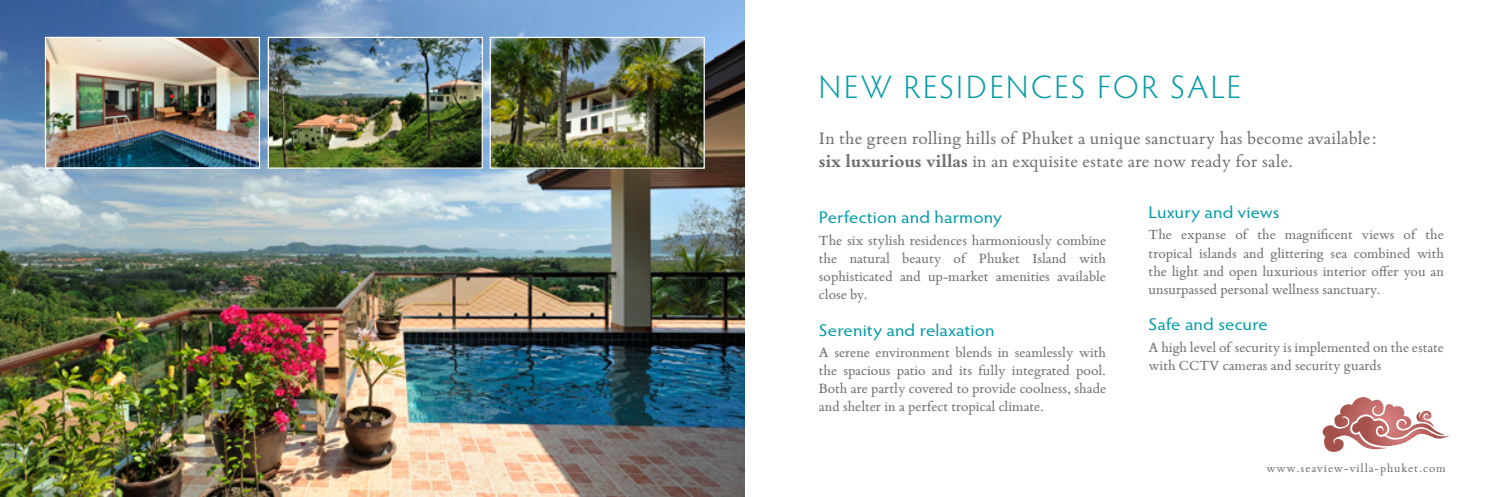
<style>
.page{position:relative;width:1489px;height:497px;background:#fff}
.page>*{position:absolute;margin:0;border:0;box-sizing:border-box;transform-origin:0 0}
.t1{font:300 32.5px "Hypatia Sans Pro";letter-spacing:.08em;color:#009ba7}
.t2{font:18.75px/22.5px "Bembo Book MT Pro";letter-spacing:.01em;color:#6d6e71}
.t3{font:16.88px "Hypatia Sans Pro";letter-spacing:.01em;color:#009ba7;scale:1.11 1}
.t4{font:15px/18px "Bembo Book MT Pro";color:#6d6e71;text-align:justify}
.t5{font:12.5px "Bembo Book MT Pro";letter-spacing:.075em;color:#6d6e71}
.s1{font-weight:700}
</style>
<div class="page">
<img style="left:0;top:0;width:744px;height:496px">
<img style="left:1322px;top:397px;width:83px;height:54px">
<img style="left:1351px;top:416px;width:98px;height:29px">
<img style="left:1416px;top:410px;width:18px;height:17px">
<img style="left:47px;top:39px;width:211px;height:127px">
<div style="left:45px;top:37px;width:215px;height:131px;border:1px solid #fff"></div>
<img style="left:270px;top:39px;width:211px;height:127px">
<div style="left:268px;top:37px;width:215px;height:131px;border:1px solid #fff"></div>
<img style="left:491px;top:39px;width:211px;height:127px">
<div style="left:489px;top:37px;width:215px;height:131px;border:1px solid #fff"></div>
<h1 class="t1" style="left:819px;top:66px;width:423px">NEW RESIDENCES FOR SALE</h1>
<p class="t2" style="left:819px;top:126px;width:559px">In the green rolling hills of Phuket a unique sanctuary has become available: <span class="s1">six luxurious villas</span> in an exquisite estate are now ready for sale.</p>
<p class="t3" style="left:819px;top:206px;width:166px">Perfection and harmony</p>
<p class="t4" style="left:819px;top:230px;width:289px">The six stylish residences harmoniously combine the natural beauty of Phuket Island with sophisticated and up-market amenities available close by.</p>
<p class="t3" style="left:819px;top:318px;width:160px">Serenity and relaxation</p>
<p class="t4" style="left:819px;top:342px;width:289px">A serene environment blends in seamlessly with the spacious patio and its fully integrated pool.<br>Both are partly covered to provide coolness, shade and shelter in a perfect tropical climate.</p>
<p class="t3" style="left:1148px;top:200px;width:119px">Luxury and views</p>
<p class="t4" style="left:1148px;top:225px;width:297px">The expanse of the magnificent views of the tropical islands and glittering sea combined with the light and open luxurious interior offer you an unsurpassed personal wellness sanctuary.</p>
<p class="t3" style="left:1148px;top:313px;width:109px">Safe and secure</p>
<p class="t4" style="left:1148px;top:337px;width:297px">A high level of security is implemented on the estate with CCTV cameras and security guards</p>
<p class="t5" style="left:1266px;top:459px;width:181px">www.seaview-villa-phuket.com</p>
</div>
